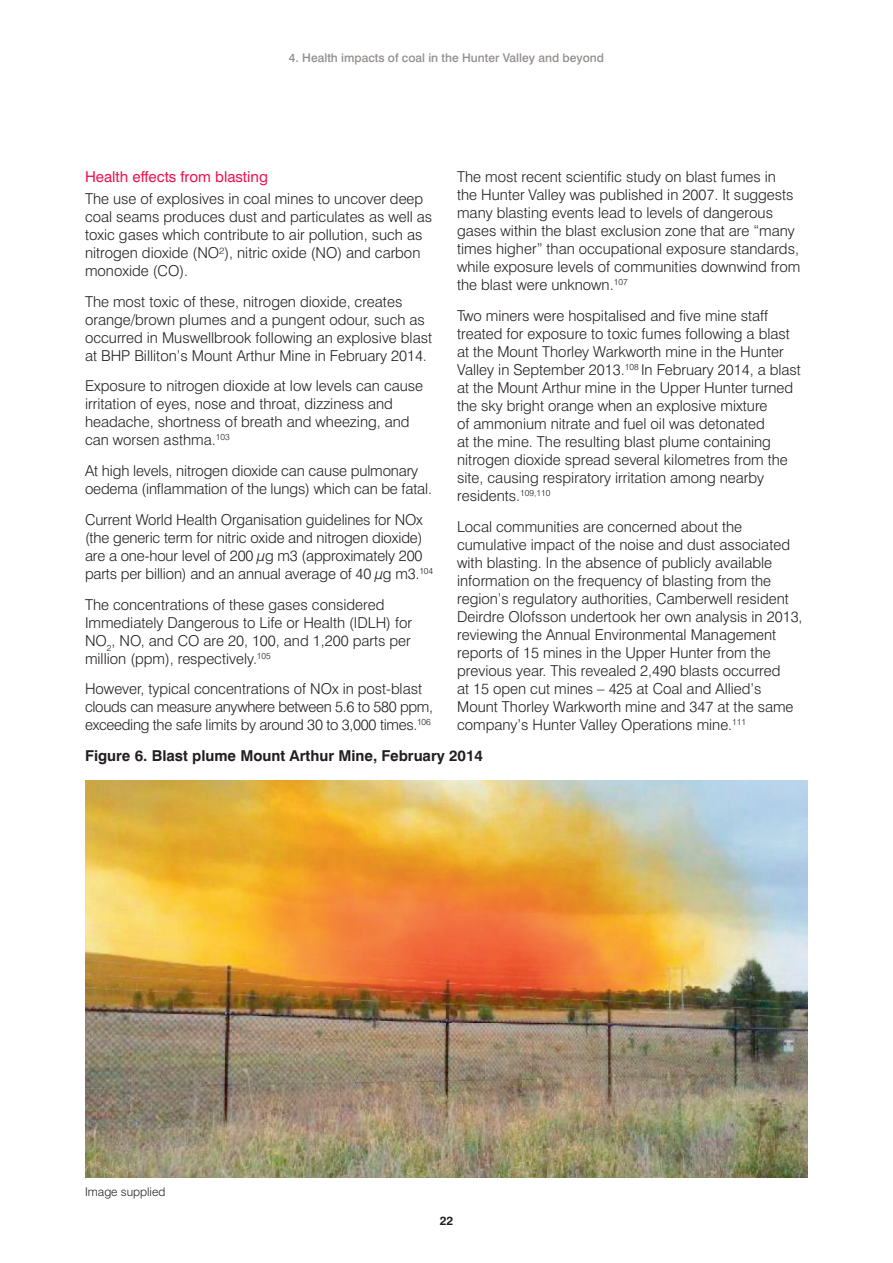
<style>
.page{position:relative;width:893px;height:1263px;background:#fff}
.page>*{position:absolute;margin:0;border:0;box-sizing:border-box;transform-origin:0 0}
.t1{font:300 15px/18px "Swiss 721 BT";color:#231f20}
.t2{font:300 15px/18px "Swiss 721 BT";letter-spacing:-.02em;color:#231f20}
.t3{font:700 15px "Swiss 721 BT";color:#231f20}
.t4{font:15px "Swiss 721 BT";color:#ed1450}
.t5{font:500 12px "Swiss 721 BT";color:#938e8d}
.t6{font:300 12px "Swiss 721 BT";color:#231f20}
.t7{font:700 12px "Swiss 721 BT";color:#231f20}
</style>
<div class="page">
<img style="left:85px;top:780px;width:723px;height:398px">
<p class="t5" style="left:289px;top:50px;width:317px">4. Health impacts of coal in the Hunter Valley and beyond</p>
<p class="t4" style="left:85px;top:167px;width:184px">Health effects from blasting</p>
<p class="t1" style="left:85px;top:189px;width:349px">The use of explosives in coal mines to uncover deep coal seams produces dust and particulates as well as toxic gases which contribute to air pollution, such as nitrogen dioxide (NO²), nitric oxide (NO) and carbon monoxide (CO).</p>
<p class="t1" style="left:85px;top:292px;width:349px">The most toxic of these, nitrogen dioxide, creates orange/brown plumes and a pungent odour, such as occurred in Muswellbrook following an explosive blast at BHP Billiton’s Mount Arthur Mine in February 2014.</p>
<p class="t1" style="left:85px;top:377px;width:340px">Exposure to nitrogen dioxide at low levels can cause irritation of eyes, nose and throat, dizziness and headache, shortness of breath and wheezing, and can worsen asthma.<sup>103</sup></p>
<p class="t1" style="left:85px;top:462px;width:348px">At high levels, nitrogen dioxide can cause pulmonary oedema (inflammation of the lungs) which can be fatal.</p>
<p class="t1" style="left:85px;top:510px;width:350px">Current World Health Organisation guidelines for NOx (the generic term for nitric oxide and nitrogen dioxide) are a one-hour level of 200 µg m3 (approximately 200 parts per billion) and an annual average of 40 µg m3.<sup>104</sup></p>
<p class="t1" style="left:85px;top:595px;width:328px">The concentrations of these gases considered Immediately Dangerous to Life or Health (IDLH) for NO<sub>2</sub>, NO, and CO are 20, 100, and 1,200 parts per million (ppm), respectively.<sup>105</sup></p>
<p class="t2" style="left:85px;top:680px;width:350px">However, typical concentrations of NOx in post-blast clouds can measure anywhere between 5.6 to 580 ppm, exceeding the safe limits by around 30 to 3,000 times.<sup>106</sup></p>
<p class="t1" style="left:457px;top:168px;width:345px">The most recent scientific study on blast fumes in<br>the Hunter Valley was published in 2007. It suggests many blasting events lead to levels of dangerous gases within the blast exclusion zone that are “many times higher” than occupational exposure standards, while exposure levels of communities downwind from the blast were unknown.<sup>107</sup></p>
<p class="t1" style="left:457px;top:306px;width:345px">Two miners were hospitalised and five mine staff treated for exposure to toxic fumes following a blast at the Mount Thorley Warkworth mine in the Hunter Valley in September 2013.<sup>108</sup> In February 2014, a blast at the Mount Arthur mine in the Upper Hunter turned the sky bright orange when an explosive mixture<br>of ammonium nitrate and fuel oil was detonated<br>at the mine. The resulting blast plume containing nitrogen dioxide spread several kilometres from the site, causing respiratory irritation among nearby residents.<sup>109,110</sup></p>
<p class="t1" style="left:457px;top:517px;width:347px">Local communities are concerned about the cumulative impact of the noise and dust associated with blasting. In the absence of publicly available information on the frequency of blasting from the region’s regulatory authorities, Camberwell resident Deirdre Olofsson undertook her own analysis in 2013, reviewing the Annual Environmental Management reports of 15 mines in the Upper Hunter from the previous year. This revealed 2,490 blasts occurred<br>at 15 open cut mines – 425 at Coal and Allied’s Mount Thorley Warkworth mine and 347 at the same company’s Hunter Valley Operations mine.<sup>111</sup></p>
<p class="t3" style="left:85px;top:747px;width:400px">Figure 6. Blast plume Mount Arthur Mine, February 2014</p>
<p class="t6" style="left:85px;top:1184px;width:82px">Image supplied</p>
<p class="t7" style="left:440px;top:1214px;width:15px">22</p>
</div>
